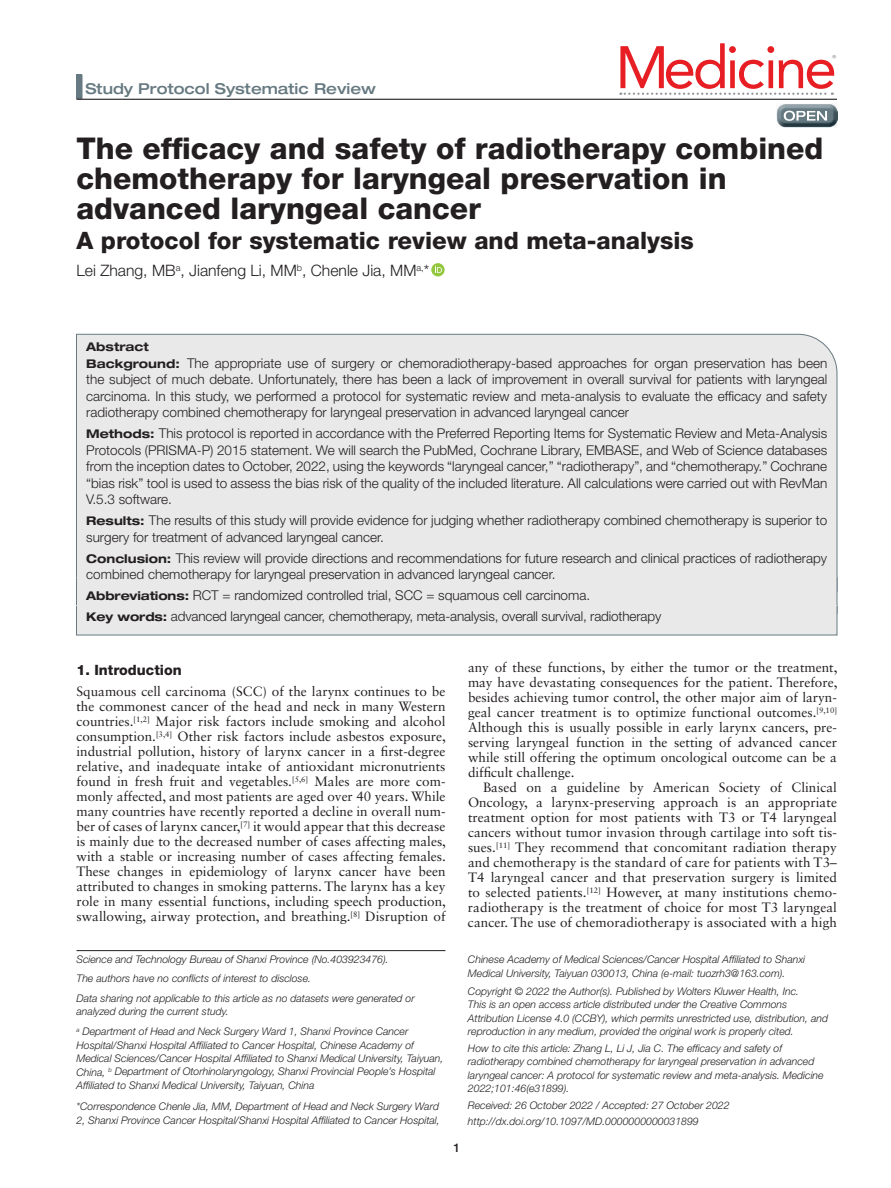
<style>
.page{position:relative;width:891px;height:1188px;background:#fff}
.page>*{position:absolute;margin:0;border:0;box-sizing:border-box;transform-origin:0 0}
.t1{font:59.4px "Avenir";letter-spacing:-.06em;color:#e71e24}
.t2{font:800 30px/30px "Helvetica Neue LT Std";color:#231f20}
.t3{font:800 24px "Helvetica Neue LT Std";color:#231f20}
.t4{font:300 15.75px "Helvetica Neue LT Std";color:#231f20}
.t5{font:500 expanded 15px "Helvetica Neue LT Std";color:#667981}
.t6{font:800 14.25px "Helvetica Neue LT Std";color:#231f20}
.t7{font:13.5px/15px "Sabon LT Std";color:#231f20;text-align:justify}
.t8{font:300 13.5px/16.5px "Helvetica Neue LT Std";color:#231f20}
.t9{font:700 expanded 12px "Helvetica Neue LT Std";color:#231f20}
.t10{font:500 12px "Helvetica Neue LT Std";color:#231f20}
.t11{font:italic 300 10.5px/13.5px "Helvetica Neue LT Std";color:#231f20}
.t12{font:500 10.35px "Akzidenz Grotesk BE";color:#909295}
.s1{font-weight:700;font-stretch:expanded;font-size:12px}
</style>
<div class="page">
<div style="left:76px;top:74px;width:6px;height:25px;background:#677981"></div>
<hr style="left:76px;top:99px;width:761px;height:1px;background:#231f20">
<img style="left:776px;top:104px;width:61px;height:24px">
<svg style="left:784px;top:111px;width:43px;height:10px"></svg>
<svg style="left:620px;top:93px;width:213px;height:2px"></svg>
<div style="left:76px;top:334px;width:762px;height:259px;background:#e9e9e9"></div>
<div style="left:76px;top:577px;width:761px;height:38px;background:#e9e9e9"></div>
<div style="left:76px;top:606px;width:761px;height:29px;background:#e9e9e9"></div>
<div style="left:431px;top:263px;width:14px;height:13px;background:#93c73e;border-radius:50%"></div>
<svg style="left:435px;top:266px;width:7px;height:7px"></svg>
<hr style="left:76px;top:950px;width:370px;height:1px;background:#231f20">
<p class="t5" style="left:86px;top:80px;width:292px">Study Protocol Systematic Review</p>
<h1 class="t1" style="left:615px;top:33px;width:223px">Medicine</h1>
<p class="t12" style="left:832px;top:52px;width:6px">®</p>
<h2 class="t2" style="left:76px;top:134px;width:748px">The efficacy and safety of radiotherapy combined chemotherapy for laryngeal preservation in advanced laryngeal cancer</h2>
<h3 class="t3" style="left:76px;top:227px;width:619px">A protocol for systematic review and meta-analysis</h3>
<p class="t4" style="left:76px;top:261px;width:354px">Lei Zhang, MB<sup>a</sup>, Jianfeng Li, MM<sup>b</sup>, Chenle Jia, MM<sup>a,</sup>*</p>
<p class="t9" style="left:86px;top:340px;width:64px">Abstract</p>
<p class="t8" style="left:86px;top:355px;width:743px;text-align:justify"><span class="s1">Background:</span> The appropriate use of surgery or chemoradiotherapy-based approaches for organ preservation has been the subject of much debate. Unfortunately, there has been a lack of improvement in overall survival for patients with laryngeal carcinoma. In this study, we performed a protocol for systematic review and meta-analysis to evaluate the efficacy and safety radiotherapy combined chemotherapy for laryngeal preservation in advanced laryngeal cancer</p>
<p class="t8" style="left:86px;top:425px;width:743px;text-align:justify"><span class="s1">Methods:</span> This protocol is reported in accordance with the Preferred Reporting Items for Systematic Review and Meta-Analysis Protocols (PRISMA-P) 2015 statement. We will search the PubMed, Cochrane Library, EMBASE, and Web of Science databases from the inception dates to October, 2022, using the keywords “laryngeal cancer,” “radiotherapy”, and “chemotherapy.” Cochrane “bias risk” tool is used to assess the bias risk of the quality of the included literature. All calculations were carried out with RevMan V.5.3 software.</p>
<p class="t8" style="left:86px;top:512px;width:742px"><span class="s1">Results:</span> The results of this study will provide evidence for judging whether radiotherapy combined chemotherapy is superior to surgery for treatment of advanced laryngeal cancer.</p>
<p class="t8" style="left:86px;top:550px;width:742px"><span class="s1">Conclusion:</span> This review will provide directions and recommendations for future research and clinical practices of radiotherapy combined chemotherapy for laryngeal preservation in advanced laryngeal cancer.</p>
<p class="t8" style="left:86px;top:585px;width:577px;line-height:21px"><span class="s1">Abbreviations:</span> RCT = randomized controlled trial, SCC = squamous cell carcinoma.<br><span class="s1">Key words:</span> advanced laryngeal cancer, chemotherapy, meta-analysis, overall survival, radiotherapy</p>
<p class="t6" style="left:76px;top:662px;width:107px">1. Introduction</p>
<p class="t7" style="left:76px;top:684px;width:371px">Squamous cell carcinoma (SCC) of the larynx continues to be the commonest cancer of the head and neck in many Western countries.<sup>[1,2]</sup> Major risk factors include smoking and alcohol consumption.<sup>[3,4]</sup> Other risk factors include asbestos exposure, industrial pollution, history of larynx cancer in a first-degree relative, and inadequate intake of antioxidant micronutrients found in fresh fruit and vegetables.<sup>[5,6]</sup> Males are more com&shy;monly affected, and most patients are aged over 40 years. While many countries have recently reported a decline in overall num&shy;ber of cases of larynx cancer,<sup>[7]</sup> it would appear that this decrease is mainly due to the decreased number of cases affecting males, with a stable or increasing number of cases affecting females.<br>These changes in epidemiology of larynx cancer have been attributed to changes in smoking patterns. The larynx has a key role in many essential functions, including speech production, swallowing, airway protection, and breathing.<sup>[8]</sup> Disruption of</p>
<p class="t7" style="left:468px;top:660px;width:371px">any of these functions, by either the tumor or the treatment, may have devastating consequences for the patient. Therefore, besides achieving tumor control, the other major aim of laryn&shy;geal cancer treatment is to optimize functional outcomes.<sup>[9,10] </sup>Although this is usually possible in early larynx cancers, pre&shy;serving laryngeal function in the setting of advanced cancer while still offering the optimum oncological outcome can be a difficult challenge.</p>
<p class="t7" style="left:468px;top:780px;width:371px;text-indent:15px">Based on a guideline by American Society of Clinical Oncology, a larynx-preserving approach is an appropriate treatment option for most patients with T3 or T4 laryngeal cancers without tumor invasion through cartilage into soft tis&shy;sues.<sup>[11]</sup> They recommend that concomitant radiation therapy and chemotherapy is the standard of care for patients with T3– T4 laryngeal cancer and that preservation surgery is limited to selected patients.<sup>[12]</sup> However, at many institutions chemo&shy;radiotherapy is the treatment of choice for most T3 laryngeal cancer. The use of chemoradiotherapy is associated with a high</p>
<p class="t11" style="left:76px;top:949px;width:340px;line-height:19.5px">Science and Technology Bureau of Shanxi Province (No.403923476).<br>The authors have no conflicts of interest to disclose.<br>Data sharing not applicable to this article as no datasets were generated or</p>
<p class="t11" style="left:76px;top:1002px;width:333px;line-height:19.5px">analyzed during the current study.<br><sup>a</sup> Department of Head and Neck Surgery Ward 1, Shanxi Province Cancer</p>
<p class="t11" style="left:76px;top:1038px;width:369px">Hospital/Shanxi Hospital Affiliated to Cancer Hospital, Chinese Academy of Medical Sciences/Cancer Hospital Affiliated to Shanxi Medical University, Taiyuan, China, <sup>b</sup> Department of Otorhinolaryngology, Shanxi Provincial People’s Hospital Affiliated to Shanxi Medical University, Taiyuan, China</p>
<p class="t11" style="left:76px;top:1099px;width:365px">*Correspondence Chenle Jia, MM, Department of Head and Neck Surgery Ward<br>2, Shanxi Province Cancer Hospital/Shanxi Hospital Affiliated to Cancer Hospital,</p>
<p class="t10" style="left:453px;top:1140px;width:8px">1</p>
<p class="t11" style="left:468px;top:952px;width:339px">Chinese Academy of Medical Sciences/Cancer Hospital Affiliated to Shanxi<br>Medical University, Taiyuan 030013, China (e-mail: tuozrh3@163.com).</p>
<p class="t11" style="left:468px;top:984px;width:362px">Copyright © 2022 the Author(s). Published by Wolters Kluwer Health, Inc.<br>This is an open access article distributed under the Creative Commons Attribution License 4.0 (CCBY), which permits unrestricted use, distribution, and reproduction in any medium, provided the original work is properly cited.</p>
<p class="t11" style="left:468px;top:1041px;width:357px">How to cite this article: Zhang L, Li J, Jia C. The efficacy and safety of radiotherapy combined chemotherapy for laryngeal preservation in advanced laryngeal cancer: A protocol for systematic review and meta-analysis. Medicine 2022;101:46(e31899).</p>
<p class="t11" style="left:468px;top:1096px;width:263px;line-height:16.5px">Received: 26 October 2022 / Accepted: 27 October 2022 http://dx.doi.org/10.1097/MD.0000000000031899</p>
</div>
